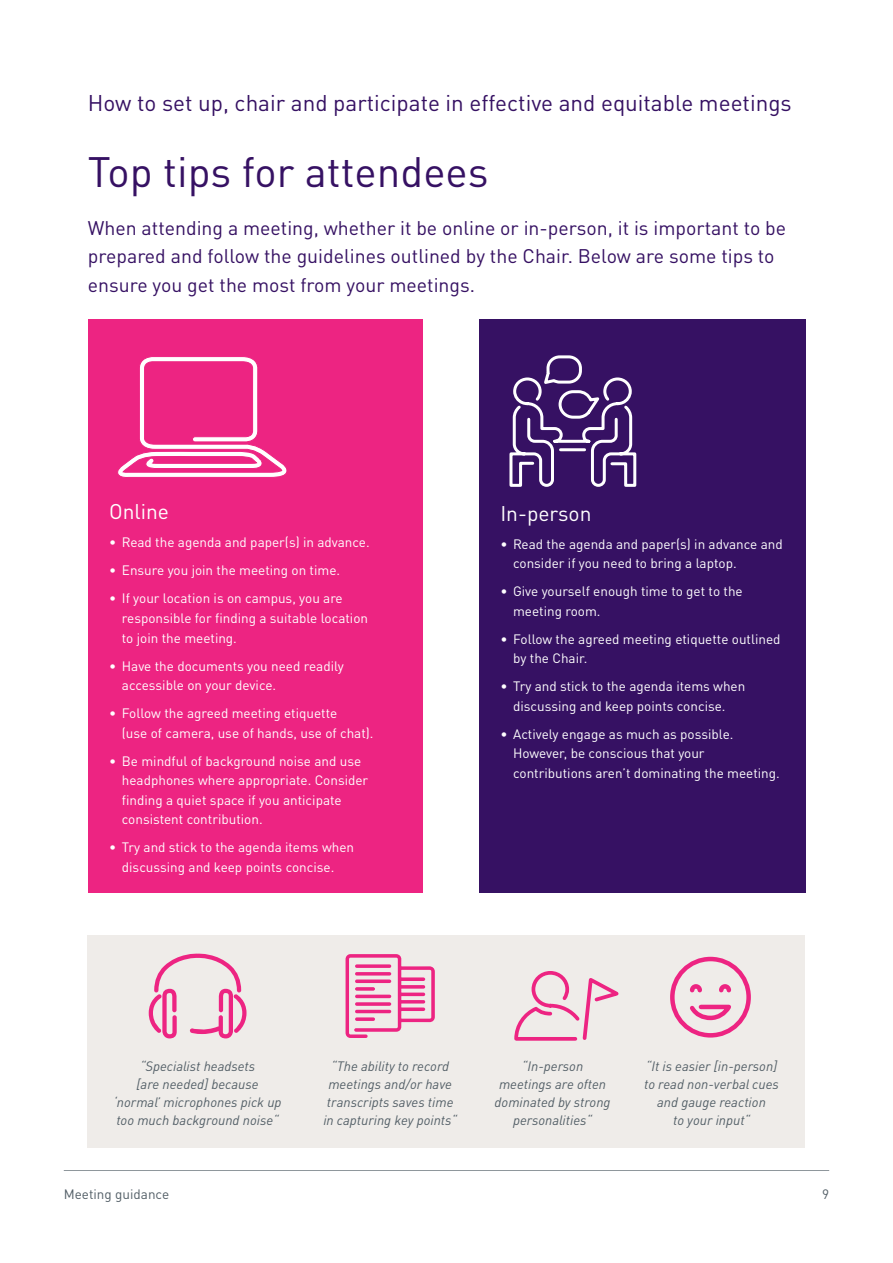
<style>
.page{position:relative;width:893px;height:1263px;background:#fff}
.page>*{position:absolute;margin:0;border:0;box-sizing:border-box;transform-origin:0 0}
.Page_title{font:42px "DINOT";color:#361163}
.Page_title-2{font:22.5px "DINOT";color:#361163}
.heading{font:21px "DINOT";color:#fff}
.body{font:19.5px/28.5px "DINOT";color:#361163}
.t1{font:13.5px/19.5px "DINOT";color:#fff}
.bullets{font:italic 13.5px/18px "DINOT";color:#525e66;text-align:center}
.body-2{font:13.5px "DINOT";color:#525e66}
</style>
<div class="page">
<div style="left:88px;top:319px;width:334px;height:574px;background:#ed2482"></div>
<div style="left:88px;top:935px;width:717px;height:213px;background:#efece9"></div>
<svg style="left:149px;top:953px;width:98px;height:85px"></svg>
<svg style="left:670px;top:956px;width:81px;height:82px"></svg>
<svg style="left:346px;top:954px;width:89px;height:84px"></svg>
<svg style="left:514px;top:971px;width:105px;height:70px"></svg>
<div style="left:479px;top:319px;width:326px;height:574px;background:#361163"></div>
<svg style="left:117px;top:356px;width:170px;height:122px"></svg>
<svg style="left:509px;top:355px;width:128px;height:132px"></svg>
<hr style="left:64px;top:1170px;width:765px;height:1px;background:#8f979c">
<p class="Page_title-2" style="left:88px;top:89px;width:705px">How to set up, chair and participate in effective and equitable meetings</p>
<p class="Page_title" style="left:88px;top:145px;width:402px">Top tips for attendees</p>
<p class="body" style="left:88px;top:213px;width:700px">When attending a meeting, whether it be online or in-person, it is important to be prepared and follow the guidelines outlined by the Chair. Below are some tips to ensure you get the most from your meetings.</p>
<p class="heading" style="left:109px;top:499px;width:61px">Online</p>
<p class="t1" style="left:109px;top:533px;width:262px">• Read the agenda and paper(s) in advance.</p>
<p class="t1" style="left:109px;top:561px;width:233px">• Ensure you join the meeting on time.</p>
<p class="t1" style="left:122px;top:589px;width:248px;text-indent:-13px">• If your location is on campus, you are responsible for finding a suitable location to join the meeting.</p>
<p class="t1" style="left:122px;top:656px;width:223px;text-indent:-13px">• Have the documents you need readily accessible on your device.</p>
<p class="t1" style="left:122px;top:703px;width:253px;text-indent:-13px">• Follow the agreed meeting etiquette<br>(use of camera, use of hands, use of chat).</p>
<p class="t1" style="left:122px;top:751px;width:248px;text-indent:-13px">• Be mindful of background noise and use headphones where appropriate. Consider finding a quiet space if you anticipate consistent contribution.</p>
<p class="t1" style="left:109px;top:837px;width:246px;text-align:center">• Try and stick to the agenda items when discussing and keep points concise.</p>
<p class="heading" style="left:500px;top:500px;width:93px">In-person</p>
<p class="t1" style="left:513px;top:534px;width:271px;text-indent:-13px">• Read the agenda and paper(s) in advance and consider if you need to bring a laptop.</p>
<p class="t1" style="left:513px;top:581px;width:231px;text-indent:-13px">• Give yourself enough time to get to the meeting room.</p>
<p class="t1" style="left:513px;top:629px;width:269px;text-indent:-13px">• Follow the agreed meeting etiquette outlined by the Chair.</p>
<p class="t1" style="left:500px;top:676px;width:246px;text-align:center">• Try and stick to the agenda items when discussing and keep points concise.</p>
<p class="t1" style="left:513px;top:724px;width:268px;text-indent:-13px">• Actively engage as much as possible.<br>However, be conscious that your contributions aren’t dominating the meeting.</p>
<p class="bullets" style="left:114px;top:1056px;width:170px">“Specialist headsets<br>[are needed] because ‘normal’ microphones pick up too much background noise“</p>
<p class="bullets" style="left:323px;top:1056px;width:135px">“The ability to record meetings and/or have transcripts saves time in capturing key points“</p>
<p class="bullets" style="left:495px;top:1056px;width:117px">“In-person meetings are often dominated by strong personalities“</p>
<p class="bullets" style="left:644px;top:1056px;width:136px">“It is easier [in-person] to read non-verbal cues and gauge reaction<br>to your input“</p>
<p class="body-2" style="left:64px;top:1186px;width:107px">Meeting guidance</p>
<p class="body-2" style="left:822px;top:1186px;width:9px">9</p>
</div>
